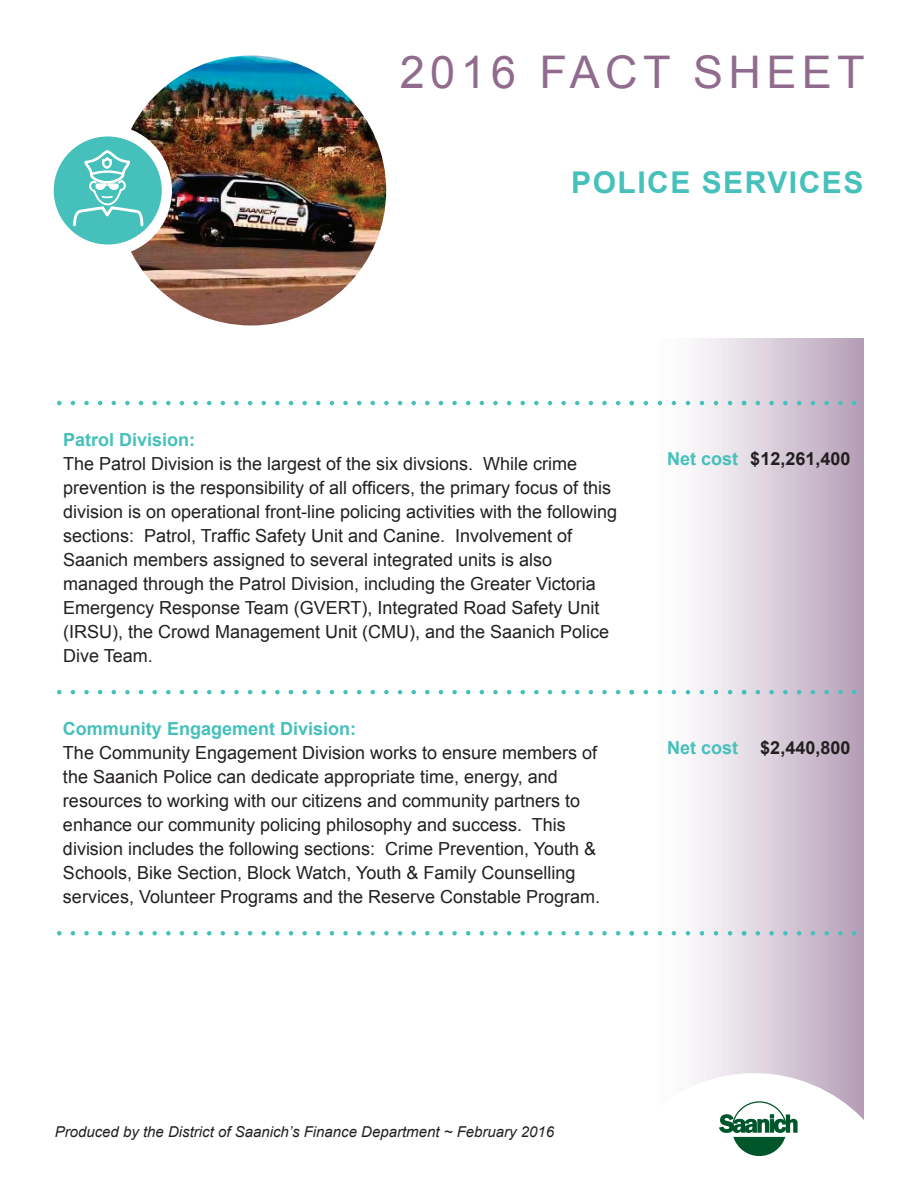
<style>
.page{position:relative;width:918px;height:1188px;background:#fff}
.page>*{position:absolute;margin:0;border:0;box-sizing:border-box;transform-origin:0 0}
.t1{font:45px "Arial";letter-spacing:.12em;color:#906b8e}
.t2{font:700 30px "Arial";letter-spacing:.05em;color:#45c0bb}
.t3{font:18px/24px "Arial";color:#231f20}
.t4{font:700 18px "Arial";color:#45c0bb}
.t5{font:700 18px "Arial";color:#231f20}
.t6{font:italic 15px "Arial";color:#231f20}
.s1{color:#45c0bb}
</style>
<div class="page">
<img style="left:116px;top:56px;width:270px;height:270px;border-radius:135px">
<div style="left:645px;top:339px;width:219px;height:849px;background:linear-gradient(to right,#fff,#b8a2ba)"></div>
<svg style="left:645px;top:1073px;width:219px;height:115px"></svg>
<div style="left:44px;top:125px;width:128px;height:131px;background:#fff;border-radius:50%"></div>
<div style="left:54px;top:136px;width:108px;height:109px;background:#45c0bb;border-radius:50%"></div>
<svg style="left:73px;top:150px;width:70px;height:76px"></svg>
<svg style="left:57px;top:401px;width:799px;height:4px"></svg>
<svg style="left:57px;top:690px;width:799px;height:4px"></svg>
<svg style="left:57px;top:931px;width:799px;height:5px"></svg>
<h1 class="t1" style="left:400px;top:43px;width:466px">2016 FACT SHEET</h1>
<h2 class="t2" style="left:571px;top:163px;width:294px">POLICE SERVICES</h2>
<p class="t4" style="left:63px;top:428px;width:134px">Patrol Division:</p>
<p class="t3" style="left:63px;top:452px;width:556px">The Patrol Division is the largest of the six divsions. While crime prevention is the responsibility of all officers, the primary focus of this division is on operational front-line policing activities with the following sections: Patrol, Traffic Safety Unit and Canine. Involvement of Saanich members assigned to several integrated units is also managed through the Patrol Division, including the Greater Victoria Emergency Response Team (GVERT), Integrated Road Safety Unit (IRSU), the Crowd Management Unit (CMU), and the Saanich Police Dive Team.</p>
<p class="t5" style="left:667px;top:447px;width:185px"><span class="s1">Net cost</span> $12,261,400</p>
<p class="t4" style="left:63px;top:717px;width:295px">Community Engagement Division:</p>
<p class="t3" style="left:63px;top:741px;width:539px">The Community Engagement Division works to ensure members of the Saanich Police can dedicate appropriate time, energy, and resources to working with our citizens and community partners to enhance our community policing philosophy and success. This division includes the following sections: Crime Prevention, Youth &amp; Schools, Bike Section, Block Watch, Youth &amp; Family Counselling services, Volunteer Programs and the Reserve Constable Program.</p>
<p class="t5" style="left:667px;top:736px;width:185px"><span class="s1">Net cost</span> $2,440,800</p>
<p class="t6" style="left:55px;top:1122px;width:501px">Produced by the District of Saanich’s Finance Department ~ February 2016</p>
</div>
